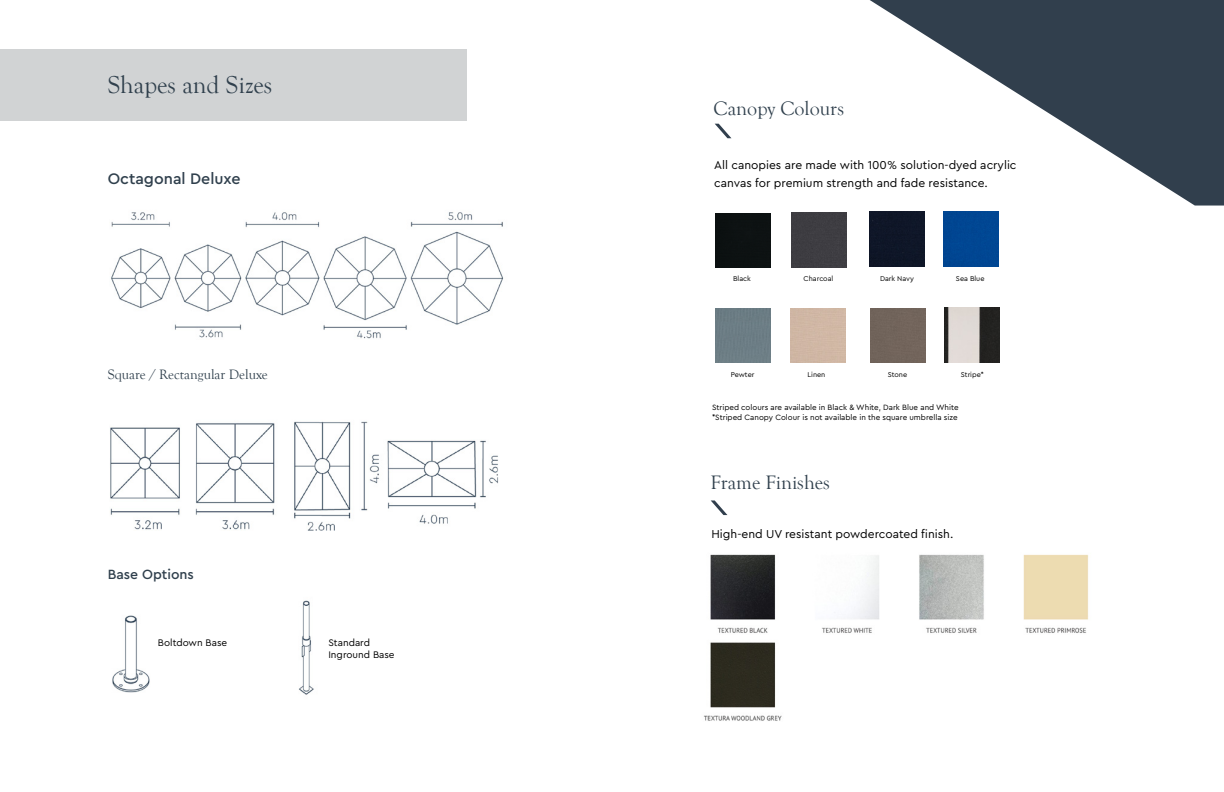
<style>
.page{position:relative;width:1224px;height:792px;background:#fff}
.page>*{position:absolute;margin:0;border:0;box-sizing:border-box;transform-origin:0 0}
.t1{font:25px "Goudy Old Style T";color:#30404d}
.t2{font:20px "Goudy Old Style T";color:#30404d}
.t3{font:500 16px "Cera Pro";color:#30404d}
.t4{font:14px "Goudy Old Style T";color:#30404d}
.t5{font:500 14px "Cera Pro";color:#30404d}
.t6{font:12px/18px "Cera Pro";color:#000}
.t7{font:10px/12px "Cera Pro";color:#000}
.t8{font:8px/10px "Cera Pro";color:#000}
.t9{font:7.3px "Cera Pro";color:#000}
</style>
<div class="page">
<div style="left:0;top:49px;width:466px;height:72px;background:#d1d3d4"></div>
<img style="left:110px;top:421px;width:389px;height:110px">
<img style="left:111px;top:212px;width:393px;height:127px">
<img style="left:704px;top:554px;width:385px;height:167px">
<svg style="left:870px;top:0;width:354px;height:206px;fill:#313f4d"></svg>
<img style="left:299px;top:600px;width:15px;height:95px">
<img style="left:112px;top:615px;width:38px;height:78px">
<div style="left:870px;top:212px;width:55px;height:55px;background:#0f1627"></div>
<div style="left:715px;top:213px;width:55px;height:55px;background:#0c1112"></div>
<div style="left:716px;top:308px;width:55px;height:55px;background:#6c7d85"></div>
<div style="left:944px;top:211px;width:55px;height:55px;background:#004693"></div>
<div style="left:870px;top:308px;width:55px;height:55px;background:#72645b"></div>
<div style="left:791px;top:212px;width:55px;height:55px;background:#3e3d42"></div>
<img style="left:944px;top:308px;width:55px;height:55px">
<svg style="left:715px;top:124px;width:16px;height:14px"></svg>
<svg style="left:711px;top:501px;width:16px;height:14px"></svg>
<h1 class="t1" style="left:108px;top:71px;width:166px">Shapes and Sizes</h1>
<h3 class="t3" style="left:108px;top:168px;width:134px">Octagonal Deluxe</h3>
<p class="t4" style="left:108px;top:367px;width:162px">Square / Rectangular Deluxe</p>
<p class="t5" style="left:108px;top:565px;width:88px">Base Options</p>
<p class="t7" style="left:158px;top:636px;width:71px">Boltdown Base</p>
<p class="t7" style="left:328px;top:636px;width:68px">Standard<br>Inground Base</p>
<h2 class="t2" style="left:714px;top:97px;width:132px">Canopy Colours</h2>
<p class="t6" style="left:714px;top:156px;width:304px">All canopies are made with 100% solution-dyed acrylic canvas for premium strength and fade resistance.</p>
<p class="t9" style="left:733px;top:274px;width:19px">Black</p>
<p class="t9" style="left:731px;top:370px;width:25px">Pewter</p>
<p class="t9" style="left:804px;top:274px;width:31px">Charcoal</p>
<p class="t9" style="left:808px;top:370px;width:19px">Linen</p>
<p class="t9" style="left:880px;top:274px;width:35px">Dark Navy</p>
<p class="t9" style="left:888px;top:370px;width:21px">Stone</p>
<p class="t9" style="left:956px;top:273px;width:30px">Sea Blue</p>
<p class="t9" style="left:961px;top:370px;width:24px">Stripe*</p>
<p class="t8" style="left:712px;top:402px;width:248px">Striped colours are available in Black &amp; White, Dark Blue and White *Striped Canopy Colour is not available in the square umbrella size</p>
<h2 class="t2" style="left:711px;top:471px;width:121px">Frame Finishes</h2>
<p class="t6" style="left:712px;top:524px;width:243px">High-end UV resistant powdercoated finish.</p>
</div>
